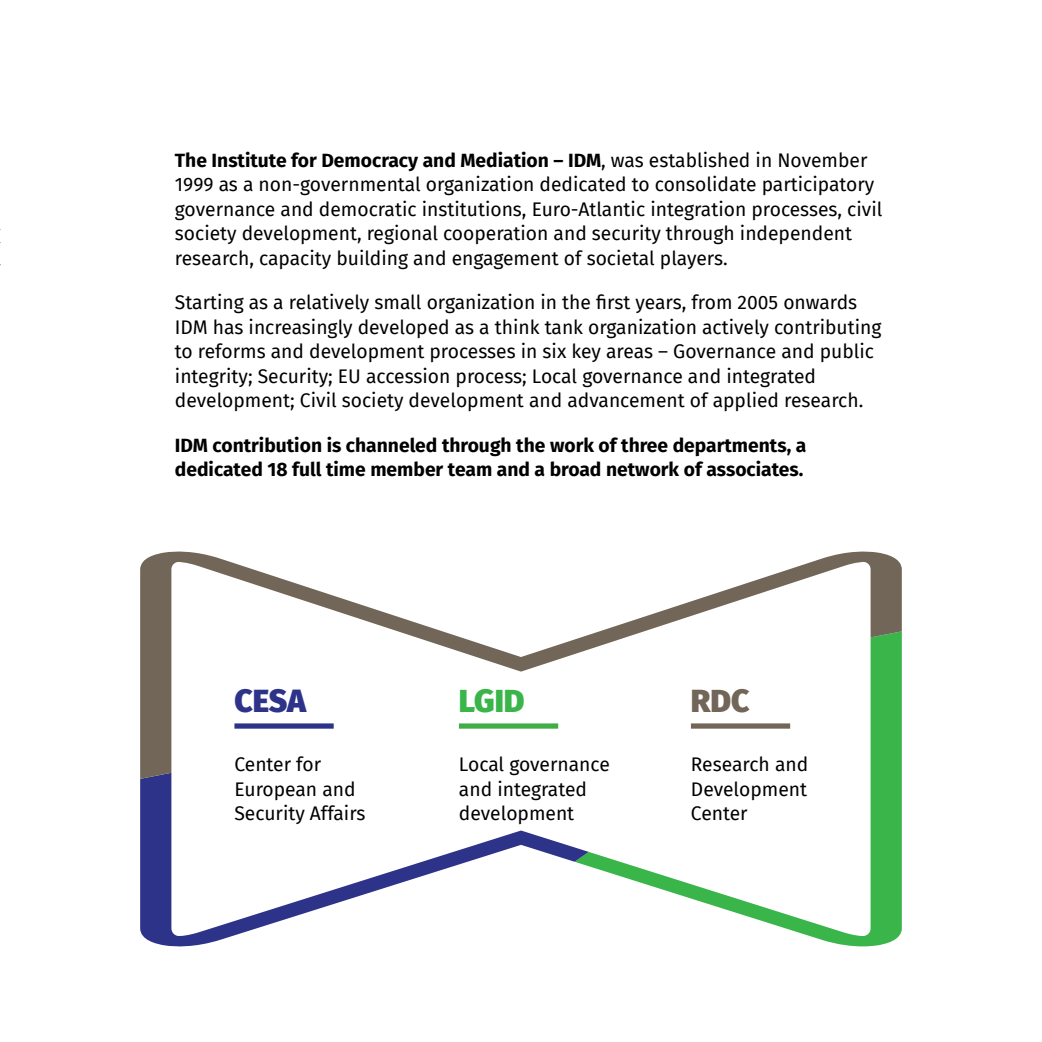
<style>
.page{position:relative;width:1042px;height:1042px;background:#fff}
.page>*{position:absolute;margin:0;border:0;box-sizing:border-box;transform-origin:0 0}
.t1{font:900 31.5px "Fira Sans";color:#2e338a}
.t2{font:900 31.5px "Fira Sans";color:#39b54a}
.t3{font:900 31.5px "Fira Sans";color:#726658}
.t4{font:19.25px/24.5px "Fira Sans";color:#000}
.t5{font:700 19.25px/24.5px "Fira Sans";color:#000}
.s1{font-weight:700}
</style>
<div class="page">
<svg style="left:589px;top:779px;width:313px;height:167px"></svg>
<svg style="left:140px;top:779px;width:449px;height:168px"></svg>
<svg style="left:140px;top:551px;width:762px;height:228px"></svg>
<p class="t4" style="left:175px;top:147px;width:709px"><span class="s1">The Institute for Democracy and Mediation – IDM</span>, was established in November 1999 as a non-governmental organization dedicated to consolidate participatory governance and democratic institutions, Euro-Atlantic integration processes, civil society development, regional cooperation and security through independent research, capacity building and engagement of societal players.</p>
<p class="t4" style="left:175px;top:290px;width:708px">Starting as a relatively small organization in the first years, from 2005 onwards IDM has increasingly developed as a think tank organization actively contributing to reforms and development processes in six key areas – Governance and public integrity; Security; EU accession process; Local governance and integrated development; Civil society development and advancement of applied research.</p>
<p class="t5" style="left:175px;top:431px;width:633px">IDM contribution is channeled through the work of three departments, a dedicated 18 full time member team and a broad network of associates.</p>
<h1 class="t1" style="left:234px;top:672px;width:73px">CESA</h1>
<h1 class="t2" style="left:459px;top:672px;width:67px">LGID</h1>
<h1 class="t3" style="left:691px;top:672px;width:60px">RDC</h1>
<p class="t4" style="left:234px;top:752px;width:133px">Center for<br>European and<br>Security Affairs</p>
<p class="t4" style="left:459px;top:752px;width:152px">Local governance and integrated development</p>
<p class="t4" style="left:691px;top:752px;width:119px;text-align:justify">Research and Development Center</p>
</div>
